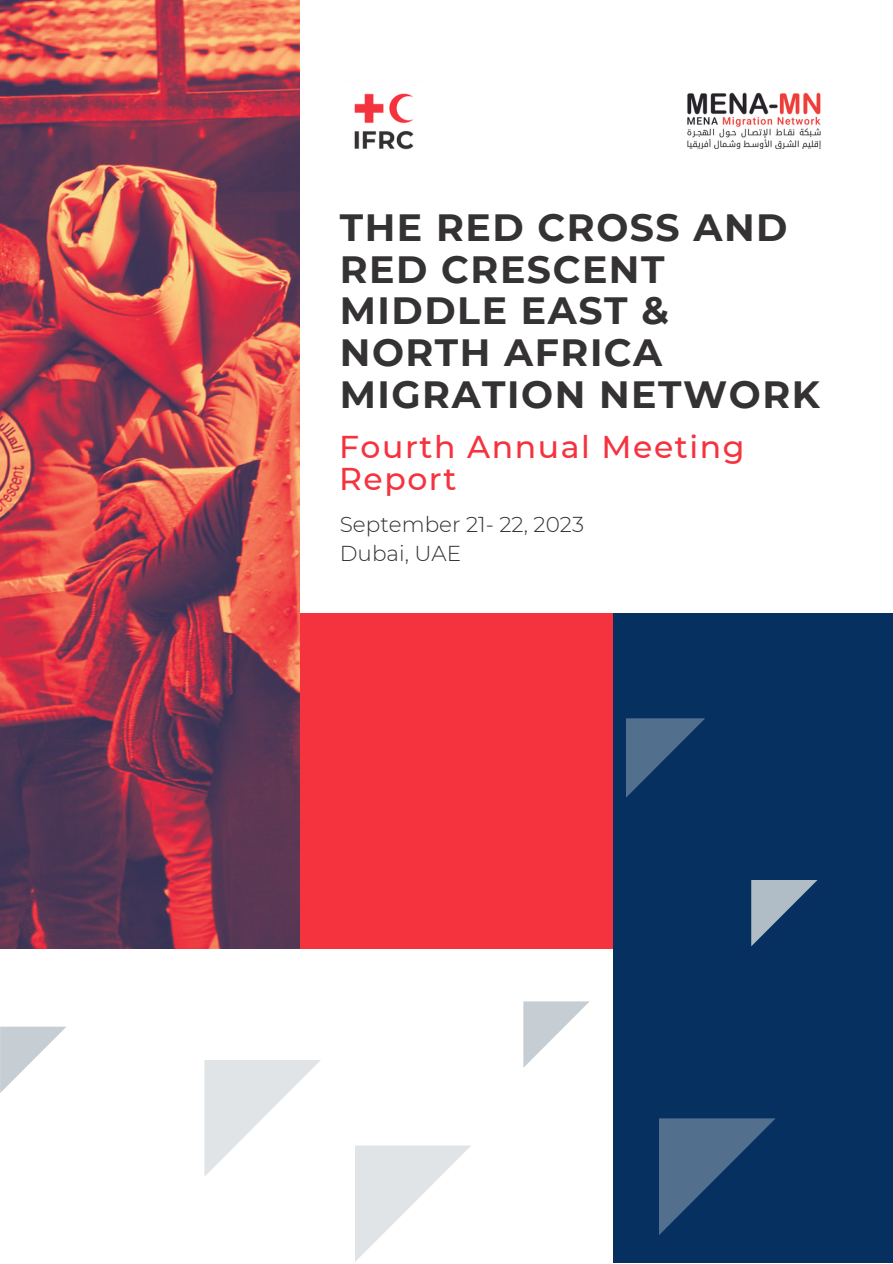
<style>
.page{position:relative;width:893px;height:1264px;background:#fff}
.page>*{position:absolute;margin:0;border:0;box-sizing:border-box;transform-origin:0 0}
.t1{font:700 37.95px/41.5px "Montserrat";letter-spacing:.04em;color:#343233}
.t2{font:500 31.5px/31.5px "Montserrat";letter-spacing:.05em;color:#f5333f}
.t3{font:300 21.6px "Montserrat";color:#323232}
</style>
<div class="page">
<img style="left:0;top:0;width:300px;height:948px">
<div style="left:300px;top:613px;width:313px;height:335px;background:#f5333f"></div>
<div style="left:613px;top:613px;width:279px;height:649px;background:#063060"></div>
<img style="left:354px;top:93px;width:60px;height:57px">
<img style="left:687px;top:93px;width:134px;height:56px">
<svg style="left:659px;top:1118px;width:116px;height:117px"></svg>
<svg style="left:523px;top:1001px;width:66px;height:66px"></svg>
<svg style="left:204px;top:1060px;width:117px;height:116px"></svg>
<svg style="left:0;top:1026px;width:66px;height:67px"></svg>
<svg style="left:751px;top:880px;width:66px;height:66px"></svg>
<svg style="left:355px;top:1145px;width:116px;height:117px"></svg>
<svg style="left:626px;top:718px;width:79px;height:79px"></svg>
<p class="t1" style="left:340px;top:207px;width:481px">THE RED CROSS AND<br>RED CRESCENT<br>MIDDLE EAST &amp;<br>NORTH AFRICA<br>MIGRATION NETWORK</p>
<p class="t2" style="left:339px;top:431px;width:407px">Fourth Annual Meeting<br>Report</p>
<p class="t3" style="left:340px;top:511px;width:246px">September 21- 22, 2023</p>
<p class="t3" style="left:340px;top:540px;width:123px">Dubai, UAE</p>
</div>
